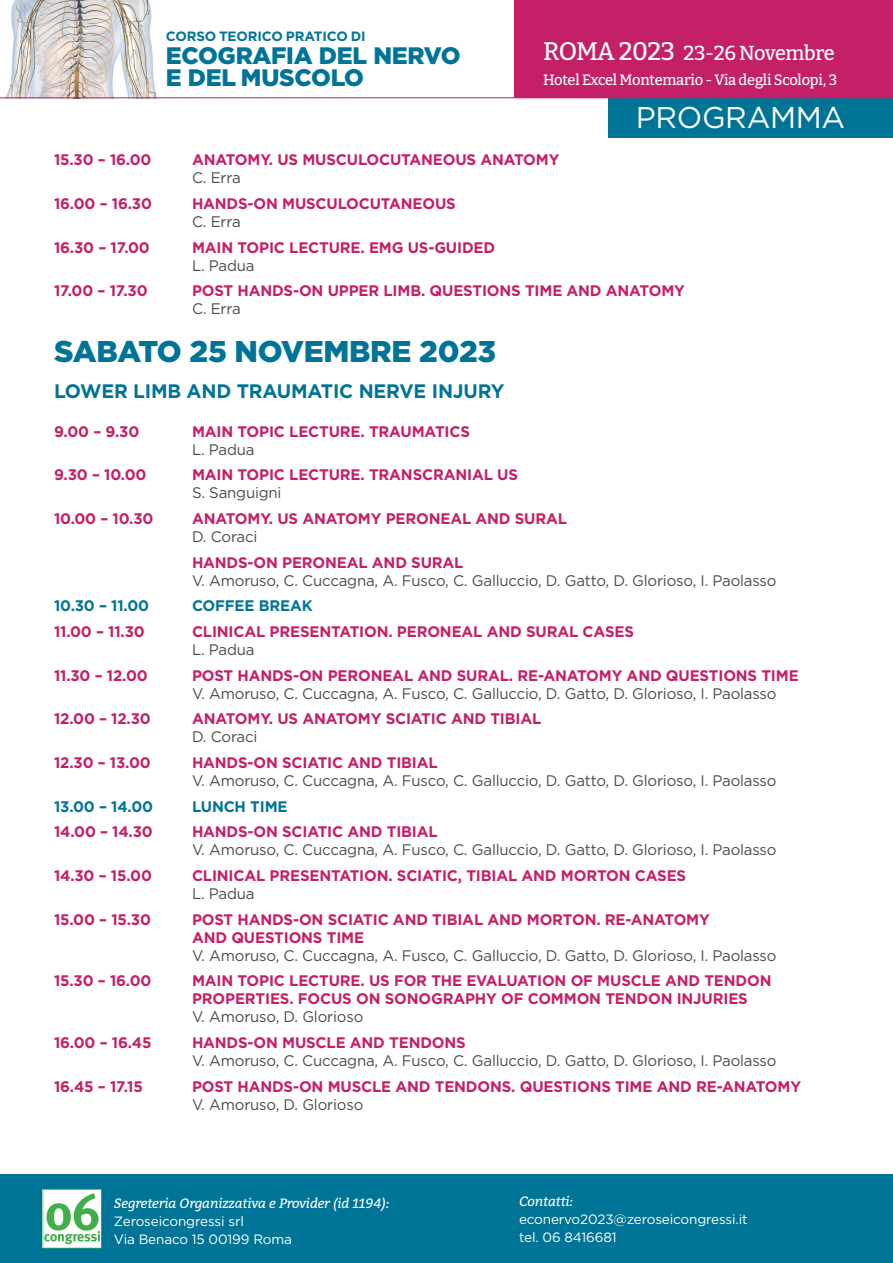
<style>
.page{position:relative;width:893px;height:1263px;background:#fff}
.page>*{position:absolute;margin:0;border:0;box-sizing:border-box;transform-origin:0 0}
.t1{font:900 30px "Gotham";letter-spacing:-.01em;color:#007497}
.t2{font:30px "Gotham";letter-spacing:-.01em;color:#fff}
.t3{font:900 23.85px/21.5px "Gotham";letter-spacing:-.01em;color:#007497}
.t4{font:500 20.25px "Bitter";letter-spacing:-.015em;color:#fff}
.t5{font:700 19.5px "Gotham";letter-spacing:-.01em;color:#007497}
.t6{font:700 15.3px/18px "Gotham";letter-spacing:-.01em;color:#c42067}
.t7{font:15.3px "Gotham";letter-spacing:-.01em;color:#4b4c4d}
.t8{font:700 15.3px "Gotham";letter-spacing:-.01em;color:#007497}
.t9{font:500 15px "Bitter";letter-spacing:-.015em;color:#fff}
.t10{font:13.5px/18px "Gotham";letter-spacing:-.01em;color:#fff}
.t11{font:italic 13.5px "Bitter";letter-spacing:-.01em;color:#fff}
.t12{font:700 13.5px "Gotham";letter-spacing:-.01em;color:#007497}
.s1{font-size:25.35px}
</style>
<div class="page">
<div style="left:608px;top:45px;width:285px;height:93px;background:#007497"></div>
<img style="left:6px;top:0;width:151px;height:97px">
<div style="left:514px;top:0;width:379px;height:97px;background:#c42067"></div>
<hr style="left:0;top:97px;width:893px;height:1px;background:#c42067">
<div style="left:0;top:1174px;width:893px;height:89px;background:#007497"></div>
<svg style="left:43px;top:1189px;width:59px;height:59px;background:#b9e1bc"></svg>
<p class="t12" style="left:166px;top:27px;width:201px">CORSO TEORICO PRATICO DI</p>
<h2 class="t3" style="left:166px;top:45px;width:296px">ECOGRAFIA DEL NERVO<br>E DEL MUSCOLO</h2>
<h3 class="t4" style="left:543px;top:40px;width:293px"><span class="s1">ROMA 2023</span> 23-26 Novembre</h3>
<p class="t9" style="left:543px;top:71px;width:296px">Hotel Excel Montemario - Via degli Scolopi, 3</p>
<h1 class="t2" style="left:636px;top:99px;width:211px">PROGRAMMA</h1>
<p class="t6" style="left:54px;top:151px;width:99px">15.30 – 16.00</p>
<p class="t6" style="left:192px;top:151px;width:369px">ANATOMY. US MUSCULOCUTANEOUS ANATOMY</p>
<p class="t7" style="left:192px;top:168px;width:50px">C. Erra</p>
<p class="t6" style="left:54px;top:194px;width:100px">16.00 – 16.30</p>
<p class="t6" style="left:192px;top:194px;width:265px">HANDS-ON MUSCULOCUTANEOUS</p>
<p class="t7" style="left:192px;top:212px;width:50px">C. Erra</p>
<p class="t6" style="left:54px;top:238px;width:97px">16.30 – 17.00</p>
<p class="t6" style="left:192px;top:238px;width:305px">MAIN TOPIC LECTURE. EMG US-GUIDED</p>
<p class="t7" style="left:192px;top:255px;width:64px">L. Padua</p>
<p class="t6" style="left:54px;top:282px;width:95px">17.00 – 17.30</p>
<p class="t6" style="left:192px;top:282px;width:494px">POST HANDS-ON UPPER LIMB. QUESTIONS TIME AND ANATOMY</p>
<p class="t7" style="left:192px;top:299px;width:50px">C. Erra</p>
<h1 class="t1" style="left:54px;top:331px;width:444px">SABATO 25 NOVEMBRE 2023</h1>
<p class="t5" style="left:54px;top:378px;width:452px">LOWER LIMB AND TRAUMATIC NERVE INJURY</p>
<p class="t6" style="left:54px;top:422px;width:87px">9.00 – 9.30</p>
<p class="t6" style="left:192px;top:422px;width:279px">MAIN TOPIC LECTURE. TRAUMATICS</p>
<p class="t7" style="left:192px;top:439px;width:64px">L. Padua</p>
<p class="t6" style="left:54px;top:466px;width:94px">9.30 – 10.00</p>
<p class="t6" style="left:192px;top:466px;width:327px">MAIN TOPIC LECTURE. TRANSCRANIAL US</p>
<p class="t7" style="left:192px;top:483px;width:91px">S. Sanguigni</p>
<p class="t6" style="left:54px;top:509px;width:101px">10.00 – 10.30</p>
<p class="t6" style="left:192px;top:509px;width:377px">ANATOMY. US ANATOMY PERONEAL AND SURAL</p>
<p class="t7" style="left:192px;top:527px;width:67px">D. Coraci</p>
<p class="t6" style="left:192px;top:553px;width:273px">HANDS-ON PERONEAL AND SURAL</p>
<p class="t7" style="left:192px;top:570px;width:586px">V. Amoruso, C. Cuccagna, A. Fusco, C. Galluccio, D. Gatto, D. Glorioso, I. Paolasso</p>
<p class="t8" style="left:54px;top:596px;width:97px">10.30 – 11.00</p>
<p class="t8" style="left:192px;top:596px;width:122px">COFFEE BREAK</p>
<p class="t6" style="left:54px;top:622px;width:92px">11.00 – 11.30</p>
<p class="t6" style="left:192px;top:622px;width:443px">CLINICAL PRESENTATION. PERONEAL AND SURAL CASES</p>
<p class="t7" style="left:192px;top:640px;width:64px">L. Padua</p>
<p class="t6" style="left:54px;top:666px;width:95px">11.30 – 12.00</p>
<p class="t6" style="left:192px;top:666px;width:608px">POST HANDS-ON PERONEAL AND SURAL. RE-ANATOMY AND QUESTIONS TIME</p>
<p class="t7" style="left:192px;top:683px;width:586px">V. Amoruso, C. Cuccagna, A. Fusco, C. Galluccio, D. Gatto, D. Glorioso, I. Paolasso</p>
<p class="t6" style="left:54px;top:710px;width:98px">12.00 – 12.30</p>
<p class="t6" style="left:192px;top:710px;width:351px">ANATOMY. US ANATOMY SCIATIC AND TIBIAL</p>
<p class="t7" style="left:192px;top:727px;width:67px">D. Coraci</p>
<p class="t6" style="left:54px;top:753px;width:98px">12.30 – 13.00</p>
<p class="t6" style="left:192px;top:753px;width:247px">HANDS-ON SCIATIC AND TIBIAL</p>
<p class="t7" style="left:192px;top:771px;width:586px">V. Amoruso, C. Cuccagna, A. Fusco, C. Galluccio, D. Gatto, D. Glorioso, I. Paolasso</p>
<p class="t8" style="left:54px;top:796px;width:101px">13.00 – 14.00</p>
<p class="t8" style="left:192px;top:796px;width:97px">LUNCH TIME</p>
<p class="t6" style="left:54px;top:823px;width:100px">14.00 – 14.30</p>
<p class="t6" style="left:192px;top:823px;width:247px">HANDS-ON SCIATIC AND TIBIAL</p>
<p class="t7" style="left:192px;top:840px;width:586px">V. Amoruso, C. Cuccagna, A. Fusco, C. Galluccio, D. Gatto, D. Glorioso, I. Paolasso</p>
<p class="t6" style="left:54px;top:866px;width:99px">14.30 – 15.00</p>
<p class="t6" style="left:192px;top:866px;width:496px">CLINICAL PRESENTATION. SCIATIC, TIBIAL AND MORTON CASES</p>
<p class="t7" style="left:192px;top:884px;width:64px">L. Padua</p>
<p class="t6" style="left:54px;top:910px;width:99px">15.00 – 15.30</p>
<p class="t6" style="left:192px;top:910px;width:519px">POST HANDS-ON SCIATIC AND TIBIAL AND MORTON. RE-ANATOMY<br>AND QUESTIONS TIME</p>
<p class="t7" style="left:192px;top:945px;width:586px">V. Amoruso, C. Cuccagna, A. Fusco, C. Galluccio, D. Gatto, D. Glorioso, I. Paolasso</p>
<p class="t6" style="left:54px;top:972px;width:99px">15.30 – 16.00</p>
<p class="t6" style="left:192px;top:972px;width:581px">MAIN TOPIC LECTURE. US FOR THE EVALUATION OF MUSCLE AND TENDON<br>PROPERTIES. FOCUS ON SONOGRAPHY OF COMMON TENDON INJURIES</p>
<p class="t7" style="left:192px;top:1007px;width:173px">V. Amoruso, D. Glorioso</p>
<p class="t6" style="left:54px;top:1033px;width:99px">16.00 – 16.45</p>
<p class="t6" style="left:192px;top:1033px;width:275px">HANDS-ON MUSCLE AND TENDONS</p>
<p class="t7" style="left:192px;top:1051px;width:586px">V. Amoruso, C. Cuccagna, A. Fusco, C. Galluccio, D. Gatto, D. Glorioso, I. Paolasso</p>
<p class="t6" style="left:54px;top:1077px;width:90px">16.45 – 17.15</p>
<p class="t6" style="left:192px;top:1077px;width:611px">POST HANDS-ON MUSCLE AND TENDONS. QUESTIONS TIME AND RE-ANATOMY</p>
<p class="t7" style="left:192px;top:1094px;width:173px">V. Amoruso, D. Glorioso</p>
<p class="t11" style="left:114px;top:1194px;width:277px">Segreteria Organizzativa e Provider (id 1194):</p>
<p class="t10" style="left:114px;top:1211px;width:180px">Zeroseicongressi srl<br>Via Benaco 15 00199 Roma</p>
<p class="t11" style="left:519px;top:1192px;width:56px">Contatti:</p>
<p class="t10" style="left:519px;top:1209px;width:230px">econervo2023@zeroseicongressi.it tel. 06 8416681</p>
</div>
